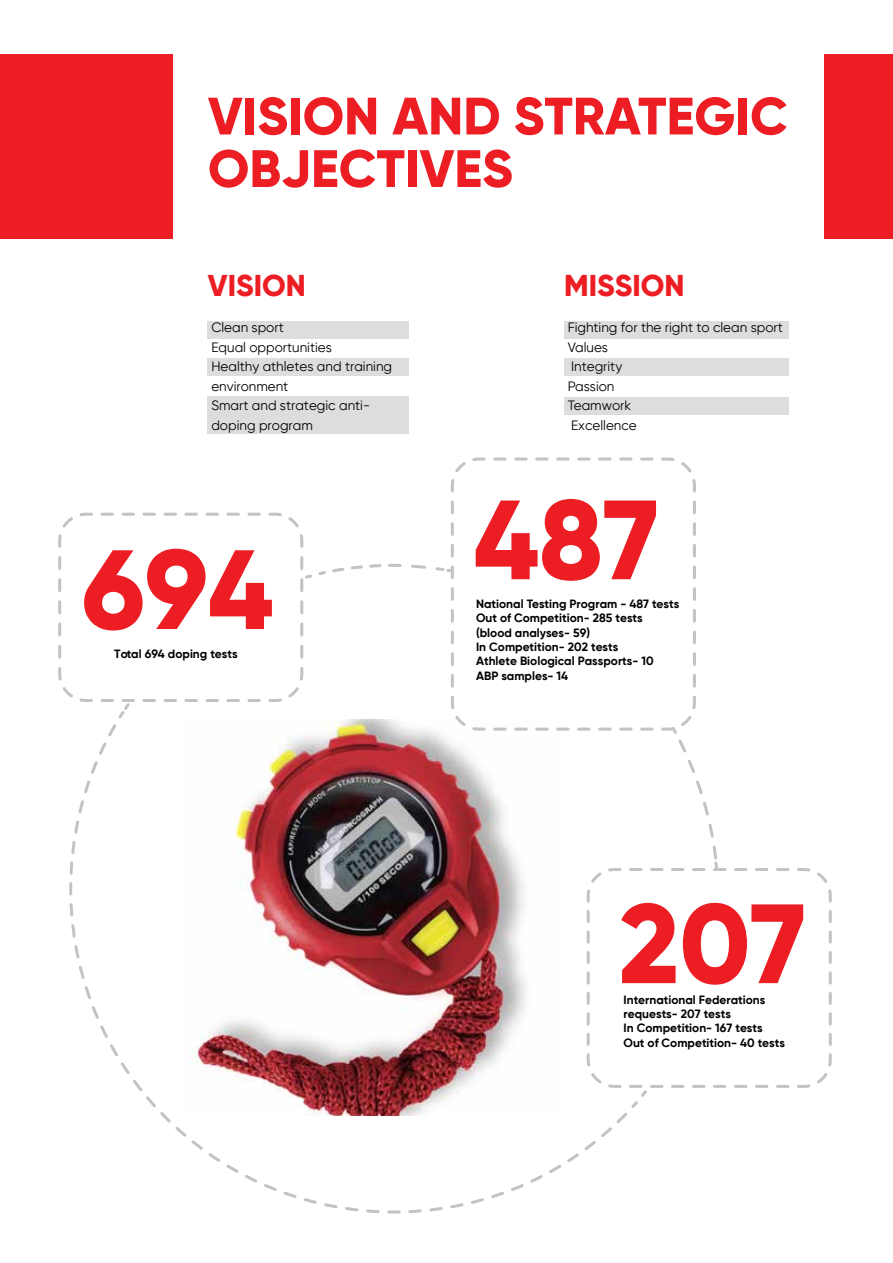
<style>
.page{position:relative;width:893px;height:1263px;background:#fff}
.page>*{position:absolute;margin:0;border:0;box-sizing:border-box;transform-origin:0 0}
.t1{font:800 112.5px "Gilroy";color:#ed1d24}
.t2{font:800 52.5px/52.5px "Gilroy";color:#ed1d24}
.t3{font:800 30px "Gilroy";color:#ed1d24}
.t4{font:13.5px/19.5px "Gilroy";color:#000}
.t5{font:700 12px/14.4px "Gilroy";color:#000}
</style>
<div class="page">
<div style="left:208px;top:321px;width:201px;height:18px;background:#dcddde"></div>
<div style="left:564px;top:321px;width:225px;height:18px;background:#dcddde"></div>
<div style="left:208px;top:359px;width:201px;height:17px;background:#dcddde"></div>
<div style="left:208px;top:396px;width:201px;height:38px;background:#dcddde"></div>
<div style="left:564px;top:359px;width:225px;height:17px;background:#dcddde"></div>
<div style="left:564px;top:397px;width:225px;height:18px;background:#dcddde"></div>
<div style="left:825px;top:54px;width:68px;height:184px;background:#ed1d24"></div>
<svg style="left:69px;top:885px;width:569px;height:329px"></svg>
<svg style="left:451px;top:457px;width:245px;height:36px"></svg>
<svg style="left:585px;top:868px;width:247px;height:221px"></svg>
<svg style="left:69px;top:500px;width:724px;height:385px"></svg>
<svg style="left:58px;top:511px;width:247px;height:192px"></svg>
<div style="left:0;top:54px;width:173px;height:184px;background:#ed1d24"></div>
<h2 class="t2" style="left:208px;top:90px;width:581px">VISION AND STRATEGIC<br>OBJECTIVES</h2>
<h3 class="t3" style="left:208px;top:266px;width:99px">VISION</h3>
<h3 class="t3" style="left:564px;top:266px;width:122px">MISSION</h3>
<p class="t4" style="left:211px;top:318px;width:182px">Clean sport<br>Equal opportunities<br>Healthy athletes and training environment<br>Smart and strategic anti&shy;doping program</p>
<p class="t4" style="left:568px;top:318px;width:217px">Fighting for the right to clean sport<br>Values<br>Integrity<br>Passion<br>Teamwork<br>Excellence</p>
<h1 class="t1" style="left:82px;top:519px;width:193px">694</h1>
<p class="t5" style="left:114px;top:646px;width:125px">Total 694 doping tests</p>
<h1 class="t1" style="left:473px;top:469px;width:186px">487</h1>
<p class="t5" style="left:476px;top:596px;width:205px">National Testing Program - 487 tests<br>Out of Competition- 285 tests (blood analyses- 59)<br>In Competition- 202 tests<br>Athlete Biological Passports- 10<br>ABP samples- 14</p>
<h1 class="t1" style="left:620px;top:873px;width:187px">207</h1>
<p class="t5" style="left:624px;top:992px;width:163px">International Federations requests- 207 tests<br>In Competition- 167 tests<br>Out of Competition- 40 tests</p>
</div>
